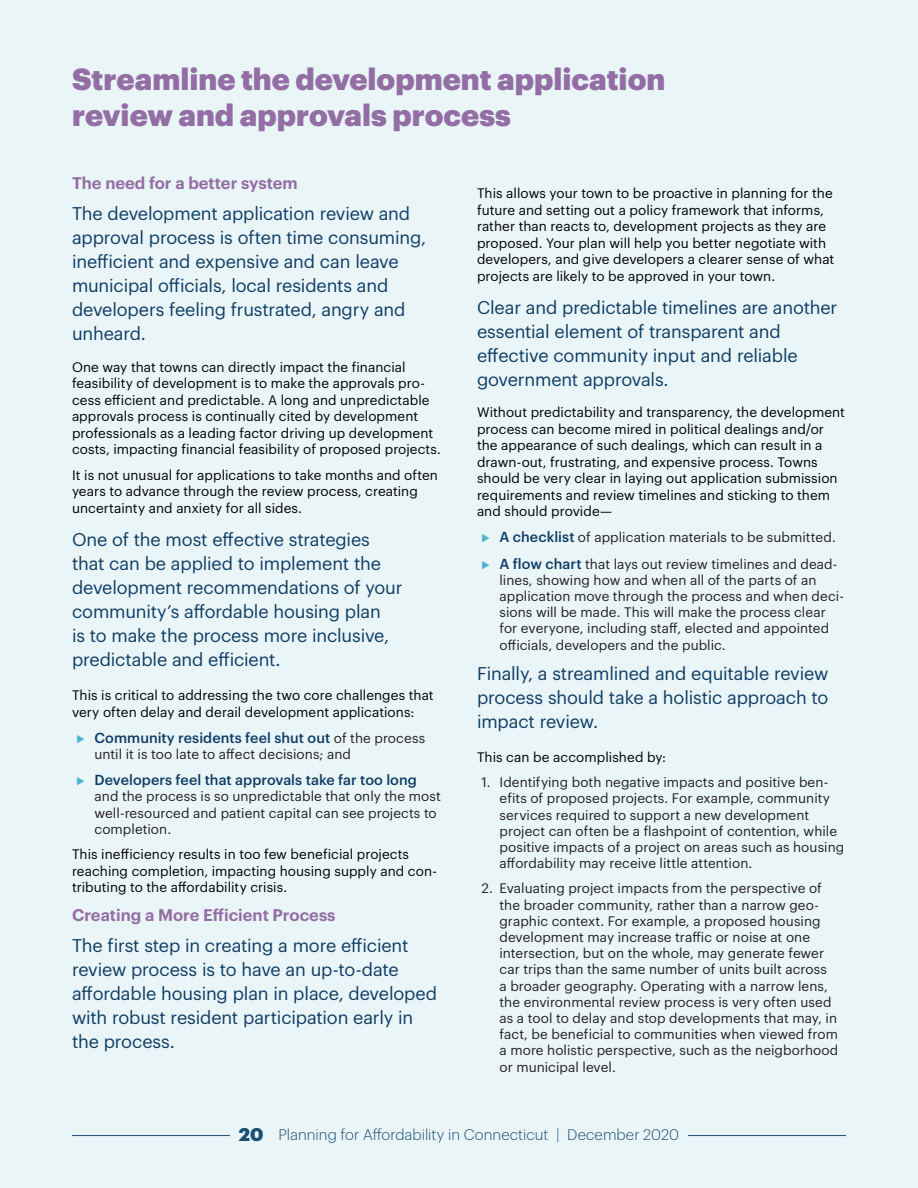
<style>
.page{position:relative;width:918px;height:1188px;background:#eaf5f8}
.page>*{position:absolute;margin:0;border:0;box-sizing:border-box;transform-origin:0 0}
.t1{font:900 30px/36px "Graphik";color:#926ea4}
.Sidebar_Callout{font:18px/24px "Graphik";letter-spacing:-.01em;color:#0f3d65}
.H3-Purple{font:600 16.5px "Graphik";color:#926ea4}
.t2{font:300 15px "Graphik";color:#0f3d65}
.t3{font:500 14.25px "Graphik";letter-spacing:.005em;color:#0f3d65}
.BODY_Sidebar{font:13.5px/16.5px "Graphik";letter-spacing:.005em;color:#000}
.t4{font:13.5px/16.2px "Graphik";letter-spacing:.005em;color:#231f20}
.s1{font-family:"Proxima Nova";font-weight:700;font-size:13.5px;color:#4db3cf}
.s2{font-weight:400;font-size:13.5px;color:#231f20}
.s3{font-family:"Proxima Nova";font-weight:700;color:#4db3cf}
.s4{font-weight:500;font-size:14.25px;color:#0f3d65}
.s5{font-weight:900;font-size:18px}
</style>
<div class="page">
<h3 class="t1" style="left:72px;top:58px;width:595px">Streamline the development application review and approvals process</h3>
<p class="H3-Purple" style="left:72px;top:170px;width:227px">The need for a better system</p>
<p class="Sidebar_Callout" style="left:72px;top:200px;width:356px">The development application review and approval process is often time consuming, inefficient and expensive and can leave municipal officials, local residents and developers feeling frustrated, angry and unheard.</p>
<p class="BODY_Sidebar" style="left:72px;top:357px;width:370px">One way that towns can directly impact the financial feasibility of development is to make the approvals pro&shy;cess efficient and predictable. A long and unpredictable approvals process is continually cited by development professionals as a leading factor driving up development costs, impacting financial feasibility of proposed projects.</p>
<p class="BODY_Sidebar" style="left:72px;top:465px;width:368px">It is not unusual for applications to take months and often years to advance through the review process, creating uncertainty and anxiety for all sides.</p>
<p class="Sidebar_Callout" style="left:72px;top:526px;width:332px">One of the most effective strategies that can be applied to implement the development recommendations of your community’s affordable housing plan<br>is to make the process more inclusive, predictable and efficient.</p>
<p class="BODY_Sidebar" style="left:72px;top:686px;width:363px">This is critical to addressing the two core challenges that very often delay and derail development applications:</p>
<p class="t3" style="left:76px;top:727px;width:350px"><span class="s1">⊲</span> Community residents feel shut out <span class="s2">of the process</span></p>
<p class="t4" style="left:94px;top:745px;width:258px">until it is too late to affect decisions; and</p>
<p class="t3" style="left:76px;top:769px;width:342px"><span class="s1">⊲</span> Developers feel that approvals take far too long</p>
<p class="t4" style="left:94px;top:787px;width:348px">and the process is so unpredictable that only the most well-resourced and patient capital can see projects to completion.</p>
<p class="BODY_Sidebar" style="left:72px;top:845px;width:366px">This inefficiency results in too few beneficial projects reaching completion, impacting housing supply and con&shy;tributing to the affordability crisis.</p>
<p class="H3-Purple" style="left:72px;top:902px;width:265px">Creating a More Efficient Process</p>
<p class="Sidebar_Callout" style="left:72px;top:932px;width:367px">The first step in creating a more efficient review process is to have an up-to-date affordable housing plan in place, developed with robust resident participation early in the process.</p>
<p class="BODY_Sidebar" style="left:477px;top:184px;width:359px">This allows your town to be proactive in planning for the future and setting out a policy framework that informs, rather than reacts to, development projects as they are proposed. Your plan will help you better negotiate with developers, and give developers a clearer sense of what projects are likely to be approved in your town.</p>
<p class="Sidebar_Callout" style="left:477px;top:294px;width:362px">Clear and predictable timelines are another essential element of transparent and effective community input and reliable government approvals.</p>
<p class="BODY_Sidebar" style="left:477px;top:403px;width:370px">Without predictability and transparency, the development process can become mired in political dealings and/or the appearance of such dealings, which can result in a drawn-out, frustrating, and expensive process. Towns should be very clear in laying out application submission requirements and review timelines and sticking to them and should provide—</p>
<p class="t4" style="left:482px;top:528px;width:356px"><span class="s3">⊲</span> <span class="s4">A checklist</span> of application materials to be submitted.</p>
<p class="t4" style="left:500px;top:554px;width:346px;text-indent:-18px"><span class="s3">⊲</span> <span class="s4">A flow chart</span> that lays out review timelines and dead&shy;lines, showing how and when all of the parts of an application move through the process and when deci&shy;sions will be made. This will make the process clear for everyone, including staff, elected and appointed officials, developers and the public.</p>
<p class="Sidebar_Callout" style="left:477px;top:659px;width:353px;text-align:justify">Finally, a streamlined and equitable review process should take a holistic approach to impact review.</p>
<p class="BODY_Sidebar" style="left:477px;top:748px;width:191px">This can be accomplished by:</p>
<p class="t4" style="left:500px;top:773px;width:346px;text-indent:-18px">1. Identifying both negative impacts and positive ben&shy;efits of proposed projects. For example, community services required to support a new development project can often be a flashpoint of contention, while positive impacts of a project on areas such as housing affordability may receive little attention.</p>
<p class="t4" style="left:500px;top:879px;width:340px;text-indent:-18px">2. Evaluating project impacts from the perspective of the broader community, rather than a narrow geo&shy;graphic context. For example, a proposed housing development may increase traffic or noise at one intersection, but on the whole, may generate fewer car trips than the same number of units built across<br>a broader geography. Operating with a narrow lens, the environmental review process is very often used as a tool to delay and stop developments that may, in fact, be beneficial to communities when viewed from a more holistic perspective, such as the neigborhood or municipal level.</p>
<p class="t2" style="left:239px;top:1124px;width:442px"><span class="s5">20</span> Planning for Affordability in Connecticut | December 2020</p>
</div>
